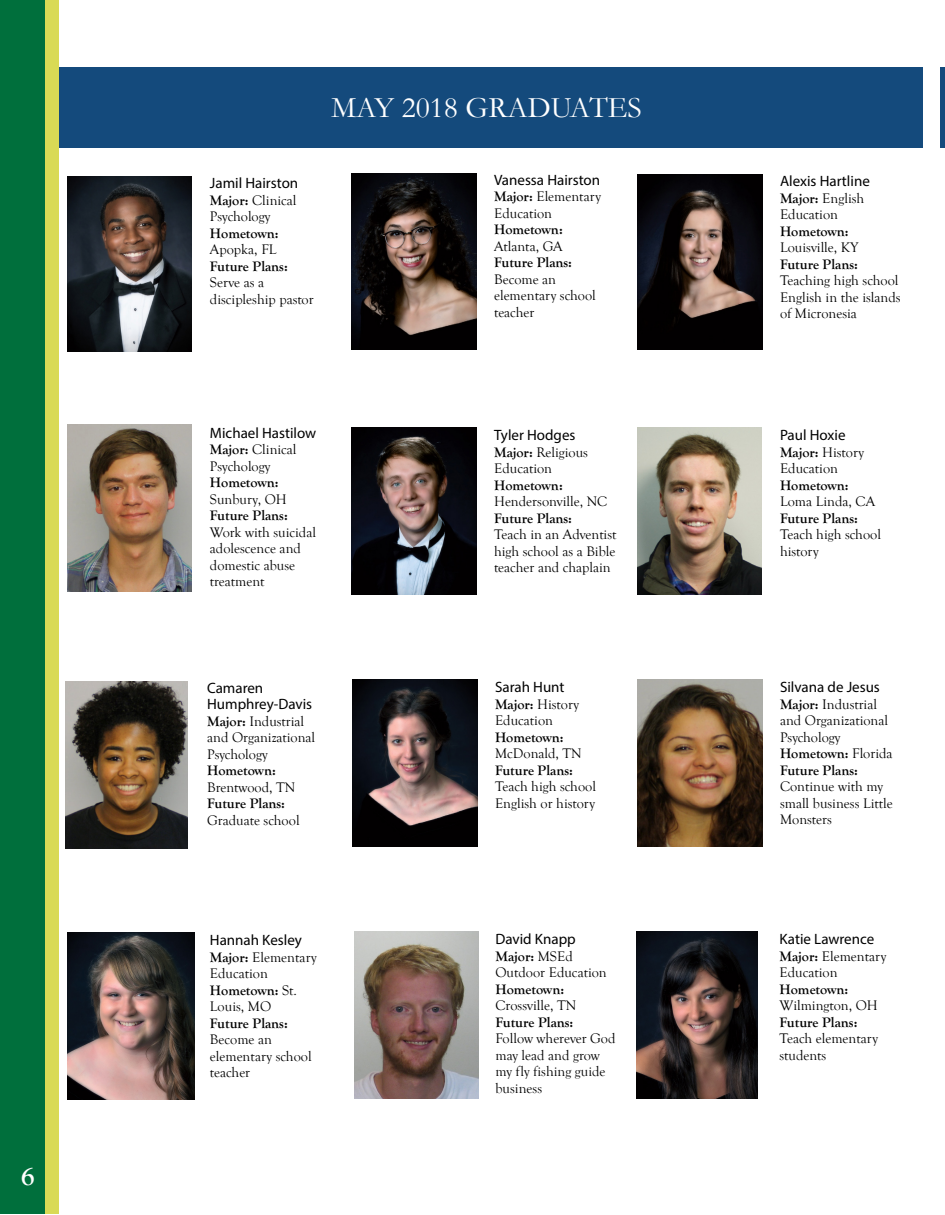
<style>
.page{position:relative;width:945px;height:1215px;background:#fff}
.page>*{position:absolute;margin:0;border:0;box-sizing:border-box;transform-origin:0 0}
.t1{font:30px "Garamond";color:#fff}
.t2{font:700 27px "Goudy Old Style T";color:#fff}
.t3{font:15px/16.5px "Myriad Pro";color:#000}
.t4{font:14.25px/16.5px "Goudy Old Style T";color:#000}
.t5{font:700 14.25px "Goudy Old Style T";color:#000}
.s1{font-weight:700}
</style>
<div class="page">
<div style="left:14px;top:0;width:45px;height:1214px;background:#d9da55"></div>
<div style="left:0;top:0;width:45px;height:1214px;background:#006f3c"></div>
<div style="left:59px;top:68px;width:864px;height:80px;background:#144a7c"></div>
<div style="left:940px;top:67px;width:5px;height:81px;background:#144a7c"></div>
<img style="left:638px;top:428px;width:124px;height:167px">
<img style="left:638px;top:175px;width:124px;height:175px">
<img style="left:352px;top:428px;width:124px;height:167px">
<img style="left:352px;top:680px;width:125px;height:167px">
<img style="left:637px;top:932px;width:121px;height:167px">
<img style="left:354px;top:932px;width:125px;height:167px">
<img style="left:68px;top:932px;width:127px;height:167px">
<img style="left:66px;top:681px;width:122px;height:167px">
<img style="left:352px;top:174px;width:124px;height:176px">
<img style="left:68px;top:425px;width:124px;height:167px">
<img style="left:67px;top:177px;width:125px;height:174px">
<img style="left:638px;top:679px;width:124px;height:168px">
<h2 class="t2" style="left:21px;top:1161px;width:15px">6</h2>
<h1 class="t1" style="left:331px;top:87px;width:312px">MAY 2018 GRADUATES</h1>
<p class="t3" style="left:210px;top:175px;width:90px">Jamil Hairston</p>
<p class="t4" style="left:210px;top:192px;width:88px"><span class="s1">Major:</span> Clinical<br>Psychology</p>
<p class="t5" style="left:210px;top:225px;width:70px">Hometown:</p>
<p class="t4" style="left:210px;top:242px;width:68px">Apopka, FL</p>
<p class="t5" style="left:210px;top:258px;width:79px">Future Plans:</p>
<p class="t4" style="left:210px;top:275px;width:105px">Serve as a discipleship pastor</p>
<p class="t3" style="left:494px;top:171px;width:108px">Vanessa Hairston</p>
<p class="t4" style="left:494px;top:189px;width:108px"><span class="s1">Major:</span> Elementary<br>Education</p>
<p class="t5" style="left:494px;top:222px;width:70px">Hometown:</p>
<p class="t4" style="left:494px;top:238px;width:70px">Atlanta, GA</p>
<p class="t5" style="left:494px;top:255px;width:79px">Future Plans:</p>
<p class="t4" style="left:494px;top:271px;width:103px">Become an elementary school teacher</p>
<p class="t3" style="left:210px;top:424px;width:108px">Michael Hastilow</p>
<p class="t4" style="left:210px;top:441px;width:88px"><span class="s1">Major:</span> Clinical<br>Psychology</p>
<p class="t5" style="left:210px;top:474px;width:70px">Hometown:</p>
<p class="t4" style="left:210px;top:491px;width:78px">Sunbury, OH</p>
<p class="t5" style="left:210px;top:507px;width:79px">Future Plans:</p>
<p class="t4" style="left:210px;top:524px;width:108px">Work with suicidal adolescence and domestic abuse treatment</p>
<p class="t3" style="left:207px;top:679px;width:107px">Camaren<br>Humphrey-Davis</p>
<p class="t4" style="left:207px;top:713px;width:110px"><span class="s1">Major:</span> Industrial and Organizational<br>Psychology</p>
<p class="t5" style="left:207px;top:763px;width:70px">Hometown:</p>
<p class="t4" style="left:207px;top:779px;width:90px">Brentwood, TN</p>
<p class="t5" style="left:207px;top:796px;width:79px">Future Plans:</p>
<p class="t4" style="left:207px;top:812px;width:94px">Graduate school</p>
<p class="t3" style="left:210px;top:932px;width:94px">Hannah Kesley</p>
<p class="t4" style="left:210px;top:949px;width:108px"><span class="s1">Major:</span> Elementary<br>Education<br><span class="s1">Hometown:</span> St.<br>Louis, MO</p>
<p class="t5" style="left:210px;top:1015px;width:79px">Future Plans:</p>
<p class="t4" style="left:210px;top:1032px;width:103px">Become an elementary school teacher</p>
<p class="t3" style="left:494px;top:427px;width:83px">Tyler Hodges</p>
<p class="t4" style="left:494px;top:444px;width:96px"><span class="s1">Major:</span> Religious<br>Education</p>
<p class="t5" style="left:494px;top:477px;width:70px">Hometown:</p>
<p class="t4" style="left:494px;top:494px;width:115px">Hendersonville, NC</p>
<p class="t5" style="left:494px;top:510px;width:79px">Future Plans:</p>
<p class="t4" style="left:494px;top:527px;width:124px;text-align:justify">Teach in an Adventist high school as a Bible teacher and chaplain</p>
<p class="t3" style="left:495px;top:679px;width:71px">Sarah Hunt</p>
<p class="t4" style="left:495px;top:696px;width:86px"><span class="s1">Major:</span> History<br>Education</p>
<p class="t5" style="left:495px;top:729px;width:70px">Hometown:</p>
<p class="t4" style="left:495px;top:746px;width:88px">McDonald, TN</p>
<p class="t5" style="left:495px;top:762px;width:79px">Future Plans:</p>
<p class="t4" style="left:495px;top:779px;width:102px">Teach high school<br>English or history</p>
<p class="t3" style="left:495px;top:931px;width:82px">David Knapp</p>
<p class="t4" style="left:495px;top:948px;width:113px"><span class="s1">Major:</span> MSEd<br>Outdoor Education</p>
<p class="t5" style="left:495px;top:981px;width:70px">Hometown:</p>
<p class="t4" style="left:495px;top:998px;width:82px">Crossville, TN</p>
<p class="t5" style="left:495px;top:1014px;width:79px">Future Plans:</p>
<p class="t4" style="left:495px;top:1031px;width:122px">Follow wherever God may lead and grow my fly fishing guide business</p>
<p class="t3" style="left:780px;top:173px;width:91px">Alexis Hartline</p>
<p class="t4" style="left:780px;top:190px;width:86px"><span class="s1">Major:</span> English<br>Education</p>
<p class="t5" style="left:780px;top:223px;width:70px">Hometown:</p>
<p class="t4" style="left:780px;top:240px;width:80px">Louisville, KY</p>
<p class="t5" style="left:780px;top:256px;width:79px">Future Plans:</p>
<p class="t4" style="left:780px;top:273px;width:122px">Teaching high school<br>English in the islands of Micronesia</p>
<p class="t3" style="left:780px;top:427px;width:67px">Paul Hoxie</p>
<p class="t4" style="left:780px;top:444px;width:86px"><span class="s1">Major:</span> History<br>Education</p>
<p class="t5" style="left:780px;top:477px;width:70px">Hometown:</p>
<p class="t4" style="left:780px;top:494px;width:97px">Loma Linda, CA</p>
<p class="t5" style="left:780px;top:510px;width:79px">Future Plans:</p>
<p class="t4" style="left:780px;top:527px;width:102px">Teach high school history</p>
<p class="t3" style="left:780px;top:679px;width:101px">Silvana de Jesus</p>
<p class="t4" style="left:780px;top:696px;width:114px"><span class="s1">Major:</span> Industrial and Organizational<br>Psychology<br><span class="s1">Hometown:</span> Florida<br><span class="s1">Future Plans:</span></p>
<p class="t4" style="left:780px;top:779px;width:114px">Continue with my small business Little<br>Monsters</p>
<p class="t3" style="left:780px;top:931px;width:96px">Katie Lawrence</p>
<p class="t4" style="left:780px;top:948px;width:108px"><span class="s1">Major:</span> Elementary<br>Education</p>
<p class="t5" style="left:780px;top:981px;width:70px">Hometown:</p>
<p class="t4" style="left:780px;top:998px;width:100px">Wilmington, OH</p>
<p class="t5" style="left:780px;top:1014px;width:79px">Future Plans:</p>
<p class="t4" style="left:780px;top:1031px;width:100px">Teach elementary students</p>
</div>
